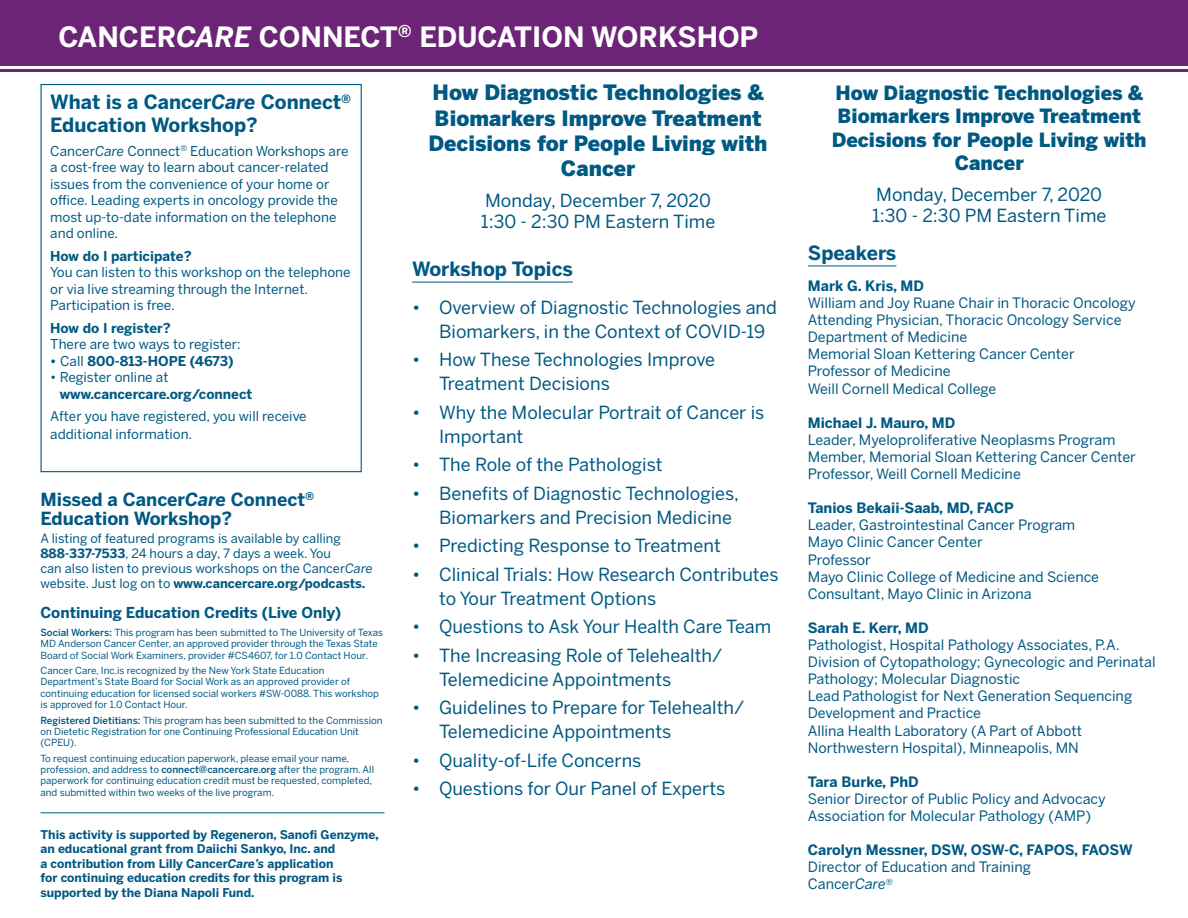
<style>
.page{position:relative;width:1188px;height:918px;background:#fff}
.page>*{position:absolute;margin:0;border:0;box-sizing:border-box;transform-origin:0 0}
.t1{font:700 27.75px "Benton Sans";color:#fff}
.About_Cancer_Care_Re{font:900 21px/25.2px "Benton Sans";color:#005983;text-align:center}
.About_Cancer_Care_Re-2{font:900 19.5px/23.4px "Benton Sans";color:#005983;text-align:center}
.Topics___Speakers{font:700 19.5px/22.5px "Benton Sans";color:#005983}
.Paragraph_Style_1{font:18px/24px "Benton Sans";color:#005983}
.t2{font:700 18px/19.5px "Benton Sans";color:#005983}
.t3{font:700 15px "Benton Sans";color:#005983}
.Speaker_Title{font:14.25px/17.1px "Benton Sans";color:#005983}
.Speaker_Title-2{font:700 14.25px/17.1px "Benton Sans";letter-spacing:-.01em;color:#005983}
.t4{font:13.5px/16.5px "Benton Sans";color:#005983}
.t5{font:700 13.5px/16.5px "Benton Sans";color:#005983}
.t6{font:12.75px/15px "Benton Sans";color:#005983}
.No_Line_Temp_Fix_Fun{font:700 12px/14.4px "Benton Sans";color:#005983}
.No_Line_Temp_Fix{font:9.75px/11.2px "Benton Sans";color:#005983}
.s1{font-style:italic}
.s2{font-weight:700}
.s3{font-weight:400}
.s4{font-weight:500}
.s5{font-size:13.5px}
.s6{font-weight:400;font-style:italic}
</style>
<div class="page">
<div style="left:0;top:0;width:1188px;height:66px;background:#6c2476"></div>
<hr style="left:0;top:69px;width:1188px;height:3px;background:#6c2476">
<hr style="left:412px;top:282px;width:161px;height:1px;background:#005983">
<hr style="left:808px;top:266px;width:88px;height:1px;background:#005983">
<div style="left:40px;top:84px;width:322px;height:388px;border:1px solid #005983"></div>
<hr style="left:40px;top:812px;width:344px;height:1px;background:#005983">
<p class="t1" style="left:58px;top:20px;width:702px">CANCER<span class="s1">CARE</span> CONNECT<sup>®</sup> EDUCATION WORKSHOP</p>
<p class="About_Cancer_Care_Re" style="left:429px;top:80px;width:340px">How Diagnostic Technologies &amp;<br>Biomarkers Improve Treatment<br>Decisions for People Living with<br>Cancer</p>
<p class="Paragraph_Style_1" style="left:481px;top:189px;width:236px;line-height:21.6px">Monday, December 7, 2020<br>1:30 - 2:30 PM Eastern Time</p>
<p class="Topics___Speakers" style="left:412px;top:258px;width:162px">Workshop Topics</p>
<p class="Paragraph_Style_1" style="left:439px;top:295px;width:339px;text-indent:-27px">• Overview of Diagnostic Technologies and<br>Biomarkers, in the Context of COVID-19</p>
<p class="Paragraph_Style_1" style="left:439px;top:348px;width:278px;text-indent:-27px">• How These Technologies Improve<br>Treatment Decisions</p>
<p class="Paragraph_Style_1" style="left:439px;top:400px;width:327px;text-indent:-27px">• Why the Molecular Portrait of Cancer is<br>Important</p>
<p class="Paragraph_Style_1" style="left:412px;top:453px;width:252px">• The Role of the Pathologist</p>
<p class="Paragraph_Style_1" style="left:439px;top:481px;width:301px;text-indent:-27px">• Benefits of Diagnostic Technologies,<br>Biomarkers and Precision Medicine</p>
<p class="Paragraph_Style_1" style="left:412px;top:534px;width:310px">• Predicting Response to Treatment</p>
<p class="Paragraph_Style_1" style="left:439px;top:562px;width:341px;text-indent:-27px">• Clinical Trials: How Research Contributes to Your Treatment Options</p>
<p class="Paragraph_Style_1" style="left:412px;top:615px;width:361px">• Questions to Ask Your Health Care Team</p>
<p class="Paragraph_Style_1" style="left:439px;top:643px;width:285px;text-indent:-27px">• The Increasing Role of Telehealth/<br>Telemedicine Appointments</p>
<p class="Paragraph_Style_1" style="left:439px;top:696px;width:307px;text-indent:-27px">• Guidelines to Prepare for Telehealth/<br>Telemedicine Appointments</p>
<p class="Paragraph_Style_1" style="left:412px;top:748px;width:231px">• Quality-of-Life Concerns</p>
<p class="Paragraph_Style_1" style="left:412px;top:777px;width:315px">• Questions for Our Panel of Experts</p>
<p class="Topics___Speakers" style="left:50px;top:90px;width:302px">What is a Cancer<span class="s1">Care</span> Connect<sup>®<br></sup>Education Workshop?</p>
<p class="t4" style="left:50px;top:142px;width:300px">Cancer<span class="s1">Care</span> Connect<sup>®</sup> Education Workshops are a cost-free way to learn about cancer-related issues from the convenience of your home or office. Leading experts in oncology provide the most up-to-date information on the telephone and online.</p>
<p class="t4" style="left:50px;top:247px;width:302px"><span class="s2">How do I participate?<br></span>You can listen to this workshop on the telephone or via live streaming through the Internet.<br>Participation is free.</p>
<p class="t4" style="left:50px;top:319px;width:192px"><span class="s2">How do I register?<br></span>There are two ways to register:</p>
<p class="t5" style="left:50px;top:352px;width:185px">• <span class="s3">Call</span> 800-813-HOPE (4673)</p>
<p class="t5" style="left:60px;top:369px;width:194px;text-indent:-9px"><span class="s3">• Register online at </span>www.cancercare.org/connect</p>
<p class="t4" style="left:50px;top:407px;width:258px;line-height:18px">After you have registered, you will receive additional information.</p>
<p class="t2" style="left:40px;top:489px;width:275px">Missed a Cancer<span class="s1">Care</span> Connect<sup>®<br></sup>Education Workshop?</p>
<p class="t6" style="left:40px;top:531px;width:334px">A listing of featured programs is available by calling <span class="s2">888-337-7533</span>, 24 hours a day, 7 days a week. You<br>can also listen to previous workshops on the Cancer<span class="s1">Care </span>website. Just log on to <span class="s2">www.cancercare.org/podcasts.</span></p>
<p class="t3" style="left:40px;top:604px;width:302px">Continuing Education Credits (Live Only)</p>
<p class="No_Line_Temp_Fix" style="left:40px;top:627px;width:344px"><span class="s4">Social Workers:</span> This program has been submitted to The University of Texas<br>MD Anderson Cancer Center, an approved provider through the Texas State<br>Board of Social Work Examiners, provider #CS4607, for 1.0 Contact Hour.</p>
<p class="No_Line_Temp_Fix" style="left:40px;top:665px;width:340px">Cancer Care, Inc.is recognized by the New York State Education Department’s State Board for Social Work as an approved provider of continuing education for licensed social workers #SW-0088. This workshop is approved for 1.0 Contact Hour.</p>
<p class="No_Line_Temp_Fix" style="left:40px;top:714px;width:344px"><span class="s4">Registered Dietitians:</span> This program has been submitted to the Commission on Dietetic Registration for one Continuing Professional Education Unit (CPEU).</p>
<p class="No_Line_Temp_Fix" style="left:40px;top:752px;width:335px">To request continuing education paperwork, please email your name, profession, and address to <span class="s4">connect@cancercare.org</span> after the program. All paperwork for continuing education credit must be requested, completed, and submitted within two weeks of the live program.</p>
<p class="No_Line_Temp_Fix_Fun" style="left:40px;top:827px;width:340px">This activity is supported by Regeneron, Sanofi Genzyme<span class="s5">, </span>an educational grant from Daiichi Sankyo, Inc. and<br>a contribution from Lilly Cancer<span class="s1">Care’s</span> application<br>for continuing education credits for this program is supported by the Diana Napoli Fund.</p>
<p class="About_Cancer_Care_Re-2" style="left:832px;top:81px;width:316px">How Diagnostic Technologies &amp;<br>Biomarkers Improve Treatment<br>Decisions for People Living with<br>Cancer</p>
<p class="Paragraph_Style_1" style="left:872px;top:183px;width:236px;line-height:21.6px">Monday, December 7, 2020<br>1:30 - 2:30 PM Eastern Time</p>
<p class="Topics___Speakers" style="left:808px;top:242px;width:90px">Speakers</p>
<p class="Speaker_Title" style="left:808px;top:277px;width:329px"><span class="s2">Mark G. Kris, MD<br></span>William and Joy Ruane Chair in Thoracic Oncology<br>Attending Physician, Thoracic Oncology Service<br>Department of Medicine<br>Memorial Sloan Kettering Cancer Center<br>Professor of Medicine<br>Weill Cornell Medical College</p>
<p class="Speaker_Title" style="left:808px;top:414px;width:330px"><span class="s2">Michael J. Mauro, MD<br></span>Leader, Myeloproliferative Neoplasms Program Member, Memorial Sloan Kettering Cancer Center Professor, Weill Cornell Medicine</p>
<p class="Speaker_Title" style="left:808px;top:499px;width:293px"><span class="s2">Tanios Bekaii-Saab, MD, FACP<br></span>Leader, Gastrointestinal Cancer Program<br>Mayo Clinic Cancer Center<br>Professor<br>Mayo Clinic College of Medicine and Science<br>Consultant, Mayo Clinic in Arizona</p>
<p class="Speaker_Title" style="left:808px;top:619px;width:349px"><span class="s2">Sarah E. Kerr, MD<br></span>Pathologist, Hospital Pathology Associates, P.A.<br>Division of Cytopathology; Gynecologic and Perinatal Pathology; Molecular Diagnostic<br>Lead Pathologist for Next Generation Sequencing Development and Practice<br>Allina Health Laboratory (A Part of Abbott Northwestern Hospital), Minneapolis, MN</p>
<p class="Speaker_Title" style="left:808px;top:773px;width:299px"><span class="s2">Tara Burke, PhD<br></span>Senior Director of Public Policy and Advocacy<br>Association for Molecular Pathology (AMP)</p>
<p class="Speaker_Title-2" style="left:808px;top:841px;width:326px">Carolyn Messner, DSW, OSW-C, FAPOS, FAOSW<br><span class="s3">Director of Education and Training<br>Cancer</span><span class="s6">Care</span><sup>®</sup></p>
</div>
